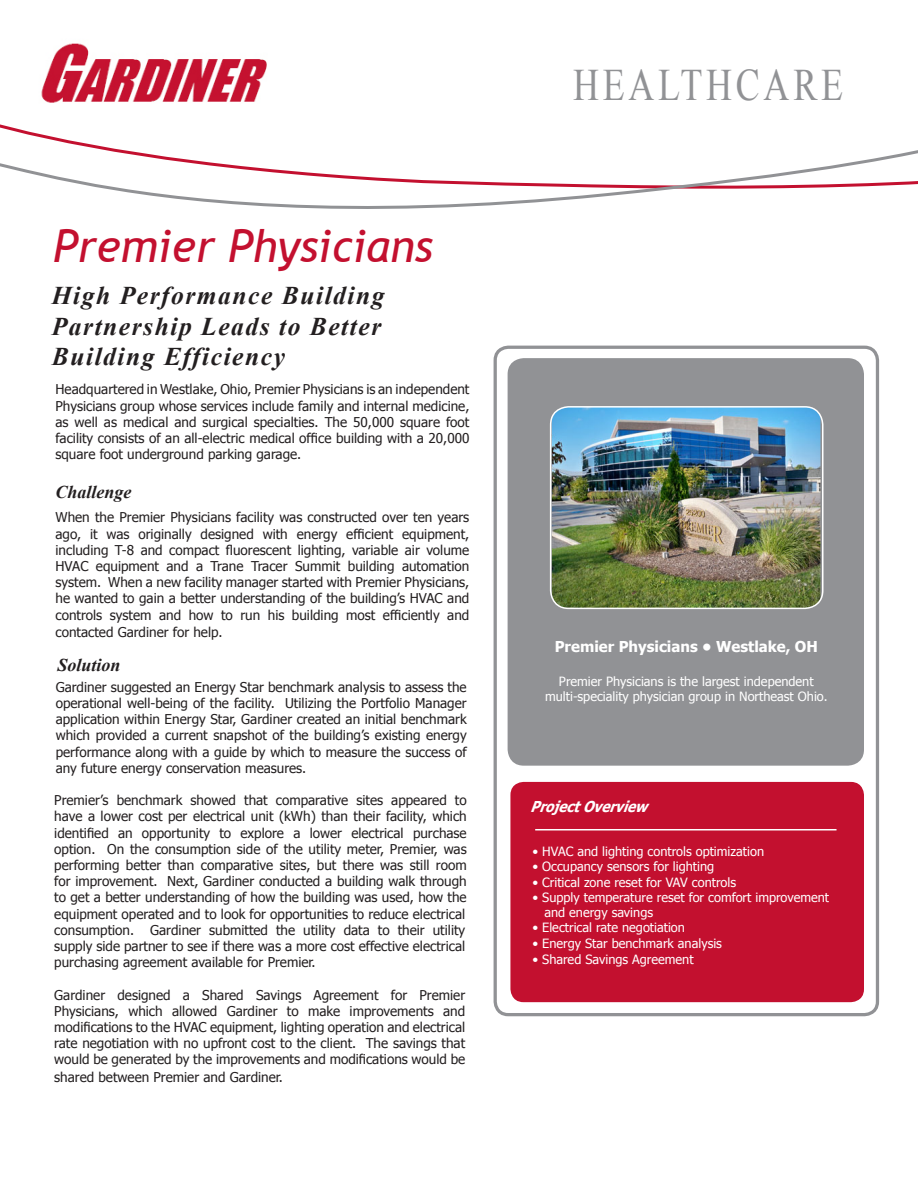
<style>
.page{position:relative;width:918px;height:1188px;background:#fff}
.page>*{position:absolute;margin:0;border:0;box-sizing:border-box;transform-origin:0 0}
.t1{font:italic 45px "Trebuchet MS";color:#c3102f}
.t2{font:45px "Times New Roman";letter-spacing:.105em;color:#919295;scale:.8 1}
.t3{font:italic 700 25.5px/30.6px "Times New Roman";letter-spacing:.06em;color:#231f20}
.t4{font:italic 700 18px "Times New Roman";color:#231f20}
.t5{font:700 15px "Tahoma";color:#fff}
.t6{font:italic 700 15px "Tahoma";color:#fff;scale:.9 1}
.t7{font:13.5px/16.2px "Tahoma";color:#231f20;text-align:justify}
.t8{font:12.75px/15.3px "Tahoma";color:#fff}
</style>
<div class="page">
<svg style="left:0;top:124px;width:918px;height:85px"></svg>
<div style="left:510px;top:782px;width:354px;height:220px;background:#c3102f;border-radius:13px"></div>
<img style="left:41px;top:43px;width:226px;height:60px">
<div style="left:494px;top:346px;width:385px;height:670px;border:3px solid #919295;border-radius:13px"></div>
<div style="left:508px;top:358px;width:356px;height:408px;background:#919295;border-radius:16px"></div>
<hr style="left:535px;top:829px;width:302px;height:1px;background:#fff">
<img style="left:552px;top:407px;width:268px;height:201px">
<div style="left:550px;top:406px;width:274px;height:203px;border:2px solid #fff;border-radius:18px"></div>
<p class="t1" style="left:53px;top:219px;width:381px">Premier Physicians</p>
<p class="t3" style="left:52px;top:280px;width:334px">High Performance Building<br>Partnership Leads to Better</p>
<p class="t3" style="left:52px;top:341px;width:235px">Building Efficiency</p>
<p class="t7" style="left:55px;top:381px;width:416px">Headquartered in Westlake, Ohio, Premier Physicians is an independent Physicians group whose services include family and internal medicine, as well as medical and surgical specialties. The 50,000 square foot facility consists of an all-electric medical office building with a 20,000 square foot underground parking garage.</p>
<p class="t4" style="left:56px;top:480px;width:78px">Challenge</p>
<p class="t7" style="left:55px;top:509px;width:415px">When the Premier Physicians facility was constructed over ten years ago, it was originally designed with energy efficient equipment, including T-8 and compact fluorescent lighting, variable air volume HVAC equipment and a Trane Tracer Summit building automation system. When a new facility manager started with Premier Physicians, he wanted to gain a better understanding of the building’s HVAC and controls system and how to run his building most efficiently and contacted Gardiner for help.</p>
<p class="t4" style="left:58px;top:652px;width:65px">Solution</p>
<p class="t7" style="left:56px;top:678px;width:413px">Gardiner suggested an Energy Star benchmark analysis to assess the operational well-being of the facility. Utilizing the Portfolio Manager application within Energy Star, Gardiner created an initial benchmark which provided a current snapshot of the building’s existing energy performance along with a guide by which to measure the success of any future energy conservation measures.</p>
<p class="t7" style="left:54px;top:792px;width:414px">Premier’s benchmark showed that comparative sites appeared to have a lower cost per electrical unit (kWh) than their facility, which identified an opportunity to explore a lower electrical purchase option. On the consumption side of the utility meter, Premier, was performing better than comparative sites, but there was still room for improvement. Next, Gardiner conducted a building walk through to get a better understanding of how the building was used, how the equipment operated and to look for opportunities to reduce electrical consumption. Gardiner submitted the utility data to their utility supply side partner to see if there was a more cost effective electrical purchasing agreement available for Premier.</p>
<p class="t7" style="left:54px;top:986px;width:413px">Gardiner designed a Shared Savings Agreement for Premier Physicians, which allowed Gardiner to make improvements and modifications to the HVAC equipment, lighting operation and electrical rate negotiation with no upfront cost to the client. The savings that would be generated by the improvements and modifications would be shared between Premier and Gardiner.</p>
<p class="t2" style="left:573px;top:55px;width:339px">HEALTHCARE</p>
<p class="t5" style="left:555px;top:636px;width:265px">Premier Physicians • Westlake, OH</p>
<p class="t8" style="left:559px;top:673px;width:256px">Premier Physicians is the largest independent</p>
<p class="t8" style="left:545px;top:688px;width:284px">multi-speciality physician group in Northeast Ohio.</p>
<p class="t6" style="left:530px;top:796px;width:139px">ProjectOverview</p>
<p class="t8" style="left:532px;top:843px;width:233px">• HVAC and lighting controls optimization</p>
<p class="t8" style="left:532px;top:858px;width:183px">• Occupancy sensors for lighting</p>
<p class="t8" style="left:532px;top:874px;width:205px">• Critical zone reset for VAV controls</p>
<p class="t8" style="left:544px;top:889px;width:286px;text-indent:-12px">• Supply temperature reset for comfort improvement and energy savings</p>
<p class="t8" style="left:532px;top:920px;width:154px">• Electrical rate negotiation</p>
<p class="t8" style="left:532px;top:935px;width:191px">• Energy Star benchmark analysis</p>
<p class="t8" style="left:532px;top:951px;width:163px">• Shared Savings Agreement</p>
</div>
